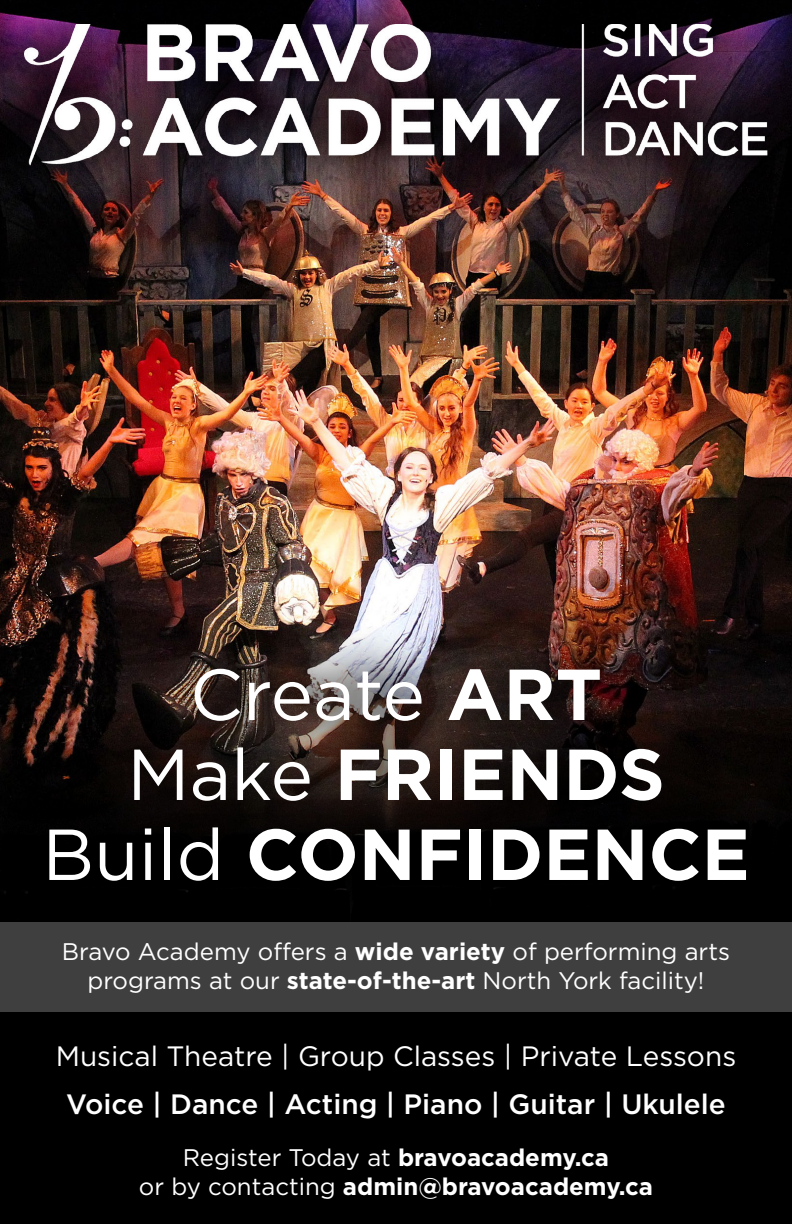
<style>
.page{position:relative;width:792px;height:1224px;background:#fff}
.page>*{position:absolute;margin:0;border:0;box-sizing:border-box;transform-origin:0 0}
.t1{font:700 72px/80px "Gotham";color:#fff;text-align:center}
.t2{font:28px "Gotham";color:#fff}
.t3{font:500 28px "Gotham";color:#fff}
.t4{font:24px/28.8px "Gotham";color:#fff;text-align:center}
.t5{font:700 24px/28.8px "Gotham";color:#fff;text-align:center}
.s1{font-weight:400}
.s2{font-weight:700}
</style>
<div class="page">
<img style="left:0;top:214px;width:792px;height:404px">
<div style="left:0;top:923px;width:792px;height:301px;background:#000"></div>
<div style="left:0;top:618px;width:792px;height:314px;background:#000;opacity:.5"></div>
<div style="left:0;top:923px;width:792px;height:89px;background:#3f3f3f"></div>
<div style="left:0;top:0;width:792px;height:214px;background:#000;opacity:.5"></div>
<img style="left:24px;top:24px;width:744px;height:156px">
<h1 class="t1" style="left:42px;top:654px;width:709px"><span class="s1">Create</span> ART<br><span class="s1">Make</span> FRIENDS<br><span class="s1">Build</span> CONFIDENCE</h1>
<p class="t4" style="left:62px;top:937px;width:670px">Bravo Academy offers a <span class="s2">wide variety</span> of performing arts programs at our <span class="s2">state-of-the-art</span> North York facility!</p>
<p class="t2" style="left:56px;top:1039px;width:682px">Musical Theatre | Group Classes | Private Lessons</p>
<p class="t3" style="left:66px;top:1086px;width:661px">Voice | Dance | Acting | Piano | Guitar | Ukulele</p>
<p class="t5" style="left:139px;top:1143px;width:516px"><span class="s1">Register Today at</span> bravoacademy.ca<br><span class="s1">or by contacting</span> admin@bravoacademy.ca</p>
</div>
